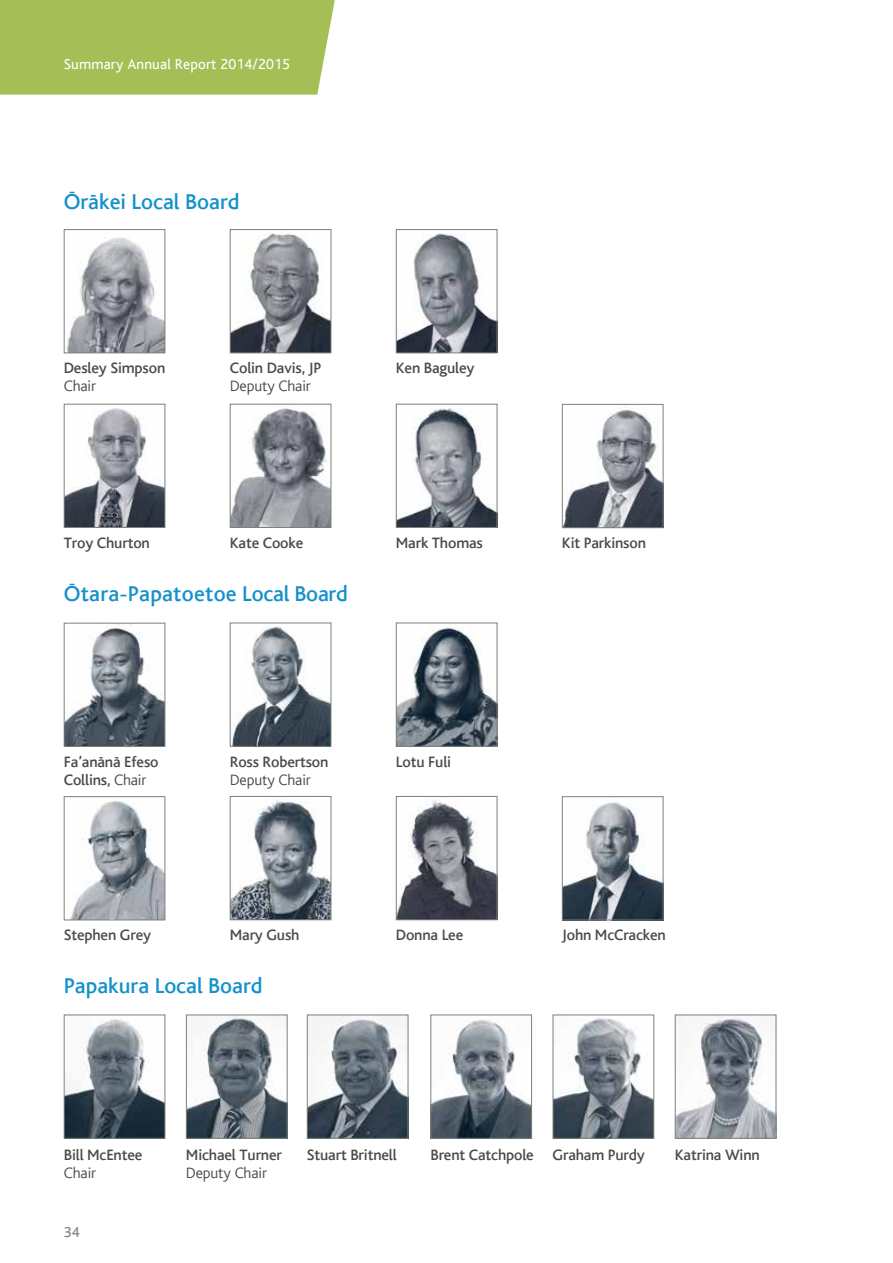
<style>
.page{position:relative;width:893px;height:1263px;background:#fff}
.page>*{position:absolute;margin:0;border:0;box-sizing:border-box;transform-origin:0 0}
.BC4623_Article_Headi{font:500 22.5px "AC Bliss";color:#1592cb}
.Intro_Text{font:500 15.75px/18px "AC Bliss";letter-spacing:-.01em;color:#4a4a49}
.LB_Name{font:500 15.75px "AC Bliss";letter-spacing:-.01em;color:#4a4a49}
.Intro_Text-2{font:300 15.75px "AC Bliss";letter-spacing:-.01em;color:#4a4a49}
.t1{font:15px "AC Bliss";letter-spacing:.01em;color:#fff}
.t2{font:15px "AC Bliss";color:#7d8179}
.s1{font-weight:300}
</style>
<div class="page">
<div style="left:0;top:0;width:335px;height:95px;background:#a5be55"></div>
<img style="left:232px;top:626px;width:97px;height:119px">
<div style="left:230px;top:623px;width:101px;height:124px;border:1px solid #7d8179"></div>
<img style="left:232px;top:800px;width:97px;height:118px">
<div style="left:230px;top:796px;width:101px;height:124px;border:1px solid #7d8179"></div>
<img style="left:398px;top:627px;width:97px;height:118px">
<div style="left:396px;top:623px;width:101px;height:124px;border:1px solid #7d8179"></div>
<img style="left:398px;top:800px;width:97px;height:118px">
<div style="left:396px;top:796px;width:101px;height:124px;border:1px solid #7d8179"></div>
<img style="left:564px;top:802px;width:97px;height:116px">
<div style="left:562px;top:796px;width:101px;height:124px;border:1px solid #7d8179"></div>
<img style="left:66px;top:625px;width:97px;height:120px">
<div style="left:64px;top:623px;width:101px;height:124px;border:1px solid #7d8179"></div>
<img style="left:70px;top:801px;width:93px;height:117px">
<div style="left:64px;top:796px;width:101px;height:124px;border:1px solid #7d8179"></div>
<img style="left:188px;top:1016px;width:98px;height:121px">
<div style="left:186px;top:1014px;width:102px;height:125px;border:1px solid #7d8179"></div>
<img style="left:432px;top:1019px;width:98px;height:118px">
<div style="left:430px;top:1014px;width:102px;height:125px;border:1px solid #7d8179"></div>
<img style="left:555px;top:1018px;width:97px;height:119px">
<div style="left:553px;top:1014px;width:101px;height:125px;border:1px solid #7d8179"></div>
<img style="left:677px;top:1016px;width:97px;height:121px">
<div style="left:675px;top:1014px;width:101px;height:125px;border:1px solid #7d8179"></div>
<img style="left:66px;top:1019px;width:97px;height:118px">
<div style="left:64px;top:1014px;width:101px;height:125px;border:1px solid #7d8179"></div>
<img style="left:309px;top:1016px;width:97px;height:121px">
<div style="left:307px;top:1014px;width:101px;height:125px;border:1px solid #7d8179"></div>
<img style="left:232px;top:233px;width:97px;height:118px">
<div style="left:230px;top:229px;width:101px;height:124px;border:1px solid #7d8179"></div>
<img style="left:232px;top:407px;width:97px;height:119px">
<div style="left:230px;top:404px;width:101px;height:124px;border:1px solid #7d8179"></div>
<img style="left:398px;top:408px;width:97px;height:118px">
<div style="left:396px;top:404px;width:101px;height:124px;border:1px solid #7d8179"></div>
<img style="left:398px;top:233px;width:97px;height:118px">
<div style="left:396px;top:229px;width:101px;height:124px;border:1px solid #7d8179"></div>
<img style="left:564px;top:407px;width:97px;height:119px">
<div style="left:562px;top:404px;width:101px;height:124px;border:1px solid #7d8179"></div>
<img style="left:66px;top:237px;width:97px;height:114px">
<div style="left:64px;top:229px;width:101px;height:124px;border:1px solid #7d8179"></div>
<img style="left:66px;top:408px;width:97px;height:118px">
<div style="left:64px;top:404px;width:101px;height:124px;border:1px solid #7d8179"></div>
<p class="t1" style="left:64px;top:56px;width:228px">Summary Annual Report 2014/2015</p>
<p class="BC4623_Article_Headi" style="left:64px;top:190px;width:177px">Ōrākei Local Board</p>
<p class="Intro_Text" style="left:64px;top:359px;width:103px">Desley Simpson</p>
<p class="LB_Name" style="left:396px;top:360px;width:80px">Ken Baguley</p>
<p class="Intro_Text-2" style="left:64px;top:378px;width:34px">Chair</p>
<p class="Intro_Text" style="left:230px;top:359px;width:93px">Colin Davis, JP<br><span class="s1">Deputy Chair</span></p>
<p class="LB_Name" style="left:64px;top:534px;width:88px">Troy Churton</p>
<p class="LB_Name" style="left:230px;top:534px;width:75px">Kate Cooke</p>
<p class="LB_Name" style="left:396px;top:534px;width:89px">Mark Thomas</p>
<p class="LB_Name" style="left:562px;top:534px;width:86px">Kit Parkinson</p>
<p class="BC4623_Article_Headi" style="left:64px;top:582px;width:286px">Ōtara-Papatoetoe Local Board</p>
<p class="Intro_Text" style="left:64px;top:753px;width:96px">Fa’anānā Efeso<br>Collins, <span class="s1">Chair</span></p>
<p class="Intro_Text" style="left:230px;top:753px;width:100px">Ross Robertson<br><span class="s1">Deputy Chair</span></p>
<p class="Intro_Text" style="left:396px;top:753px;width:57px">Lotu Fuli</p>
<p class="Intro_Text" style="left:64px;top:926px;width:89px">Stephen Grey</p>
<p class="Intro_Text" style="left:230px;top:926px;width:71px">Mary Gush</p>
<p class="Intro_Text" style="left:562px;top:926px;width:105px">John McCracken</p>
<p class="Intro_Text" style="left:396px;top:926px;width:69px">Donna Lee</p>
<p class="BC4623_Article_Headi" style="left:64px;top:974px;width:200px">Papakura Local Board</p>
<p class="Intro_Text" style="left:64px;top:1146px;width:80px">Bill McEntee</p>
<p class="Intro_Text" style="left:430px;top:1146px;width:105px">Brent Catchpole</p>
<p class="Intro_Text" style="left:553px;top:1146px;width:94px">Graham Purdy</p>
<p class="Intro_Text" style="left:675px;top:1146px;width:86px">Katrina Winn</p>
<p class="Intro_Text-2" style="left:64px;top:1164px;width:34px">Chair</p>
<p class="Intro_Text" style="left:186px;top:1146px;width:98px">Michael Turner<br><span class="s1">Deputy Chair</span></p>
<p class="Intro_Text" style="left:307px;top:1146px;width:91px">Stuart Britnell</p>
<p class="t2" style="left:64px;top:1224px;width:17px">34</p>
</div>
